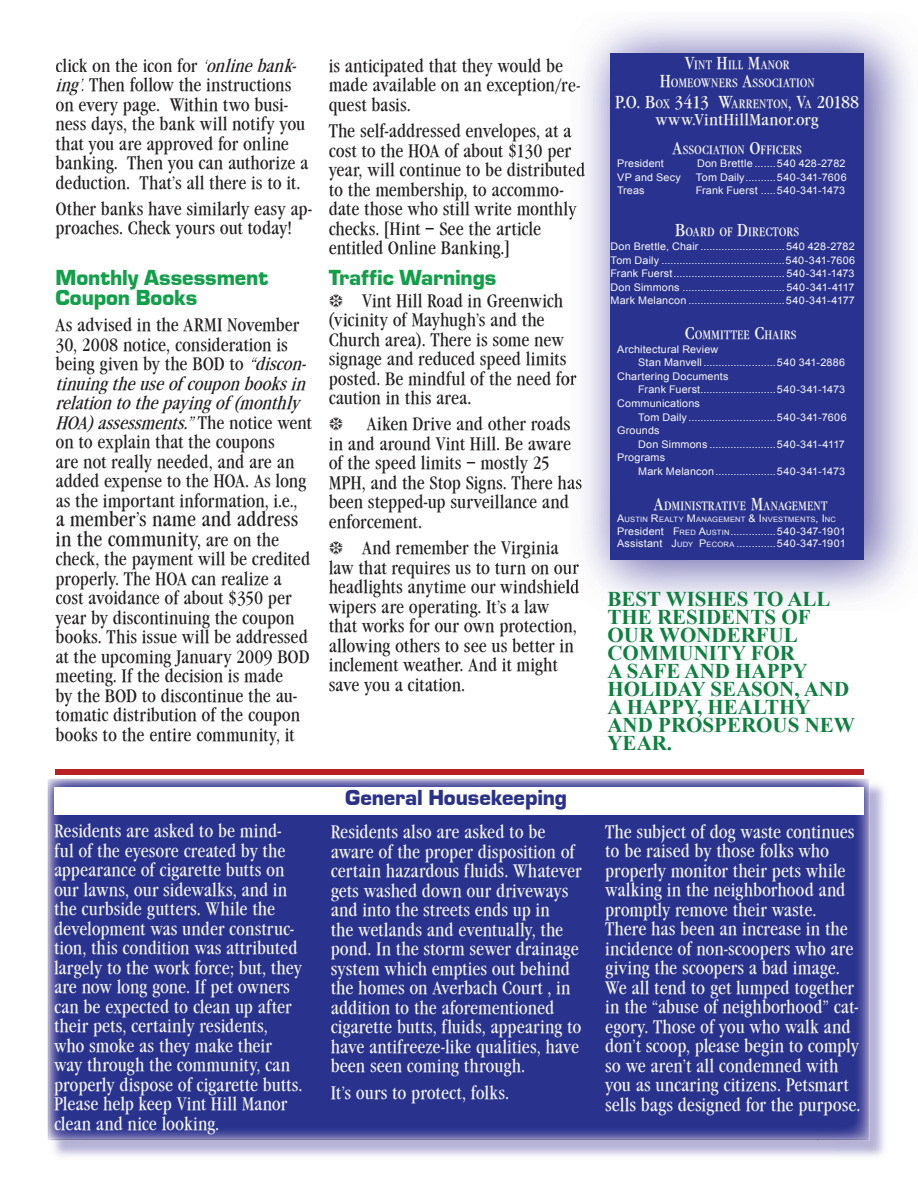
<style>
.page{position:relative;width:918px;height:1188px;background:#fff}
.page>*{position:absolute;margin:0;border:0;box-sizing:border-box;transform-origin:0 0}
.t1{font:900 22.5px/19.5px "Eurostar";letter-spacing:-.005em;color:#119f49}
.t2{font:900 22.5px "Eurostar";letter-spacing:-.005em;color:#2a318a}
.t3{font:700 21px/18px "Times New Roman";color:#0d803f}
.t4{font:21px "Garamond Cd ITCTT Book";color:#231f20}
.t5{font:18.75px/19.5px "Garamond Cd ITCTT Book";color:#231f20}
.t6{font:18.75px/19.5px "Garamond Cd ITCTT Book";letter-spacing:-.005em;color:#f5f5f6}
.t7{font:18px "Garamond Cd ITCTT Book";letter-spacing:-.03em;color:#f7f7f8}
.t8{font:16.2px "Garamond Cd ITCTT Book";letter-spacing:.015em;color:#f7f7f8;scale:1.11 1}
.t9{font:12.6px/18.1px "Garamond Cd ITCTT Book";letter-spacing:.015em;color:#f7f7f8;text-align:center}
.t10{font:10.5px/13.6px "Arial";letter-spacing:.015em;color:#f7f7f8;text-align:justify}
.t11{font:7.35px "Arial";letter-spacing:.025em;color:#f7f7f8}
.s1{font-style:italic}
.s2{font-size:18.75px}
.s3{font-size:18px}
.s4{font-size:12.6px}
.s5{font-size:10.5px}
.s6{font-size:7.35px}
</style>
<div class="page">
<img style="left:837px;top:784px;width:47px;height:372px">
<div style="left:100px;top:832px;width:717px;height:256px;background:#29338e"></div>
<img style="left:48px;top:779px;width:821px;height:53px">
<img style="left:48px;top:830px;width:52px;height:310px">
<img style="left:817px;top:780px;width:52px;height:360px">
<img style="left:49px;top:1088px;width:769px;height:52px">
<div style="left:55px;top:770px;width:808px;height:6px;background:#b91f23"></div>
<div style="left:54px;top:788px;width:810px;height:27px;background:#fff"></div>
<hr style="left:56px;top:511px;width:241px;height:1px;background:#231f20">
<img style="left:571px;top:21px;width:340px;height:580px">
<img style="left:569px;top:78px;width:11px;height:18px">
<svg style="left:569px;top:128px;width:2px;height:22px"></svg>
<img style="left:569px;top:162px;width:16px;height:19px">
<img style="left:569px;top:201px;width:8px;height:19px">
<img style="left:569px;top:371px;width:7px;height:18px">
<img style="left:569px;top:475px;width:13px;height:18px">
<img style="left:569px;top:560px;width:10px;height:19px">
<img style="left:569px;top:579px;width:10px;height:19px">
<div style="left:610px;top:53px;width:254px;height:506px;background:#29338f"></div>
<p class="t5" style="left:56px;top:56px;width:254px">click on the icon for <span class="s1">‘onlinebank&shy;ing’.</span>Then follow the instructions on every page. Within two busi&shy;ness days, the bank will notify you that you are approved for online banking. Then you can authorize a deduction. That’s all there is to it.</p>
<p class="t5" style="left:56px;top:199px;width:258px">Other banks have similarly easy ap&shy;proaches. Check yours out today!</p>
<p class="t1" style="left:56px;top:268px;width:214px">Monthly Assessment<br>Coupon Books</p>
<p class="t5" style="left:56px;top:316px;width:258px">As advised in the ARMI November<br>30, 2008 notice, consideration is being given by the BOD to <span class="s1">“discon&shy;tinuingtheuseof couponbooksin relationtothepay ingof (monthly<br>HOA)assessments.”</span>T h e n o t i c e w e n t on to explain that the coupons<br>are not really needed, and are an added expense to the HOA. As long</p>
<p class="t4" style="left:56px;top:508px;width:244px">a member’s name and address</p>
<p class="t5" style="left:56px;top:491px;width:244px">as the important information, i.e.,</p>
<p class="t4" style="left:56px;top:527px;width:225px">in the community<span class="s2">, are on the</span></p>
<p class="t5" style="left:56px;top:550px;width:256px">check, the payment will be credited properly. The HOA can realize a cost avoidance of about $350 per year by discontinuing the coupon books. This issue will be addressed at the upcoming January 2009 BOD meeting. If the decision is made<br>by the BOD to discontinue the au&shy;tomatic distribution of the coupon books to the entire community, it</p>
<p class="t5" style="left:329px;top:56px;width:253px">is anticipated that they would be made available on an exception/re&shy;quest basis.</p>
<p class="t5" style="left:329px;top:122px;width:258px">The self-addressed envelopes, at a cost to the HOA of about $130 per year, will continue to be distributed to the membership, to accommo&shy;date those who still write monthly checks. [Hint – See the article entitled Online Banking.]</p>
<p class="t1" style="left:329px;top:267px;width:169px">Traffic Warnings</p>
<p class="t5" style="left:329px;top:291px;width:249px;text-indent:33px">Vint Hill Road in Greenwich (vicinity of Mayhugh’s and the<br>Church area). There is some new signage and reduced speed limits posted. Be mindful of the need for caution in this area.</p>
<p class="t5" style="left:329px;top:415px;width:255px;text-indent:38px">Aiken Drive and other roads in and around Vint Hill. Be aware of the speed limits – mostly 25<br>MPH, and the Stop Signs. There has been stepped-up surveillance and enforcement.</p>
<p class="t5" style="left:329px;top:539px;width:252px;text-indent:33px">And remember the Virginia law that requires us to turn on our headlights anytime our windshield wipers are operating. It’s a law that works for our own protection, allowing others to see us better in inclement weather. And it might save you a citation.</p>
<p class="t2" style="left:345px;top:783px;width:224px">General Housekeeping</p>
<p class="t6" style="left:54px;top:822px;width:250px">Residents are asked to be mind&shy;ful of the eyesore created by the appearance of cigarette butts on our lawns, our sidewalks, and in the curbside gutters. While the development was under construc&shy;tion, this condition was attributed largely to the work force; but, they are now long gone. If pet owners can be expected to clean up after their pets, certainly residents, who smoke as they make their way through the community, can properly dispose of cigarette butts.<br>Please help keep Vint Hill Manor clean and nice looking.</p>
<p class="t6" style="left:331px;top:823px;width:252px">Residents also are asked to be aware of the proper disposition of certain hazardous fluids. Whatever gets washed down our driveways and into the streets ends up in<br>the wetlands and eventually, the pond. In the storm sewer drainage system which empties out behind the homes on Averbach Court , in addition to the aforementioned cigarette butts, fluids, appearing to have antifreeze-like qualities, have been seen coming through.</p>
<p class="t6" style="left:331px;top:1083px;width:180px">It’s ours to protect, folks.</p>
<p class="t9" style="left:660px;top:56px;width:156px"><span class="s3">V</span>INT <span class="s3">H</span>ILL <span class="s3">M</span>ANOR<br><span class="s3">H</span>OMEOWNERS <span class="s3">A</span>SSOCIATION</p>
<p class="t7" style="left:615px;top:93px;width:246px">P.O. B<span class="s4">OX</span> 3413 W<span class="s4">ARRENTON</span>, V<span class="s4">A</span> 20188</p>
<p class="t8" style="left:656px;top:111px;width:149px">www.VintHillManor.org</p>
<p class="t9" style="left:673px;top:140px;width:131px"><span class="s3">A</span>SSOCIATION <span class="s3">O</span>FFICERS</p>
<p class="t10" style="left:617px;top:157px;width:48px">President</p>
<p class="t10" style="left:697px;top:157px;width:150px">Don Brettle .......540 428-2782</p>
<p class="t10" style="left:617px;top:170px;width:65px">VP and Secy</p>
<p class="t10" style="left:696px;top:170px;width:152px">Tom Daily ..........540-341-7606</p>
<p class="t10" style="left:617px;top:184px;width:29px">Treas</p>
<p class="t10" style="left:696px;top:184px;width:151px">Frank Fuerst .....540-341-1473</p>
<p class="t9" style="left:675px;top:223px;width:125px"><span class="s3">B</span>OARD OF <span class="s3">D</span>IRECTORS</p>
<p class="t10" style="left:610px;top:240px;width:246px">Don Brettle, Chair ............................540 428-2782<br>Tom Daily .........................................540-341-7606<br>Frank Fuerst ..................................... 540-341-1473<br>Don Simmons .................................. 540-341-4117<br>Mark Melancon ................................540-341-4177</p>
<p class="t9" style="left:685px;top:326px;width:113px"><span class="s3">C</span>OMMITTEE <span class="s3">C</span>HAIRS</p>
<p class="t10" style="left:617px;top:342px;width:103px">Architectural Review</p>
<p class="t10" style="left:638px;top:356px;width:209px">Stan Manvell ........................540 341-2886</p>
<p class="t10" style="left:617px;top:369px;width:113px">Chartering Documents</p>
<p class="t10" style="left:638px;top:383px;width:208px">Frank Fuerst .........................540-341-1473</p>
<p class="t10" style="left:617px;top:397px;width:84px">Communications</p>
<p class="t10" style="left:638px;top:410px;width:210px">Tom Daily .............................540-341-7606</p>
<p class="t10" style="left:617px;top:424px;width:44px">Grounds</p>
<p class="t10" style="left:638px;top:437px;width:208px">Don Simmons ......................540-341-4117</p>
<p class="t10" style="left:617px;top:451px;width:49px">Programs</p>
<p class="t10" style="left:638px;top:465px;width:208px">Mark Melancon ....................540-341-1473</p>
<p class="t9" style="left:654px;top:497px;width:175px"><span class="s3">A</span>DMINISTRATIVE <span class="s3">M</span>ANAGEMENT</p>
<p class="t11" style="left:617px;top:514px;width:220px"><span class="s5">A</span>USTIN <span class="s5">R</span>EALTY <span class="s5">M</span>ANAGEMENT <span class="s5">&amp; I</span>NVESTMENTS<span class="s5">, I</span>NC</p>
<p class="t10" style="left:617px;top:526px;width:230px;line-height:12.1px">President F<span class="s6">RED</span> A<span class="s6">USTIN</span> ...............540-347-1901<br>Assistant J<span class="s6">UDY</span> P<span class="s6">ECORA</span> .............540-347-1901</p>
<p class="t3" style="left:608px;top:589px;width:249px">BEST WISHES TO ALL<br>THE RESIDENTS OF<br>OUR WONDERFUL<br>COMMUNITY FOR<br>A SAFE AND HAPPY<br>HOLIDAY SEASON, AND<br>A HAPPY, HEALTHY<br>AND PROSPEROUS NEW<br>YEAR.</p>
<p class="t6" style="left:605px;top:822px;width:257px">The subject of dog waste continues to be raised by those folks who properly monitor their pets while walking in the neighborhood and promptly remove their waste.<br>There has been an increase in the incidence of non-scoopers who are giving the scoopers a bad image.<br>We all tend to get lumped together in the “abuse of neighborhood” cat&shy;egory. Those of you who walk and don’t scoop, please begin to comply so we aren’t all condemned with you as uncaring citizens. Petsmart sells bags designed for the purpose.</p>
</div>
